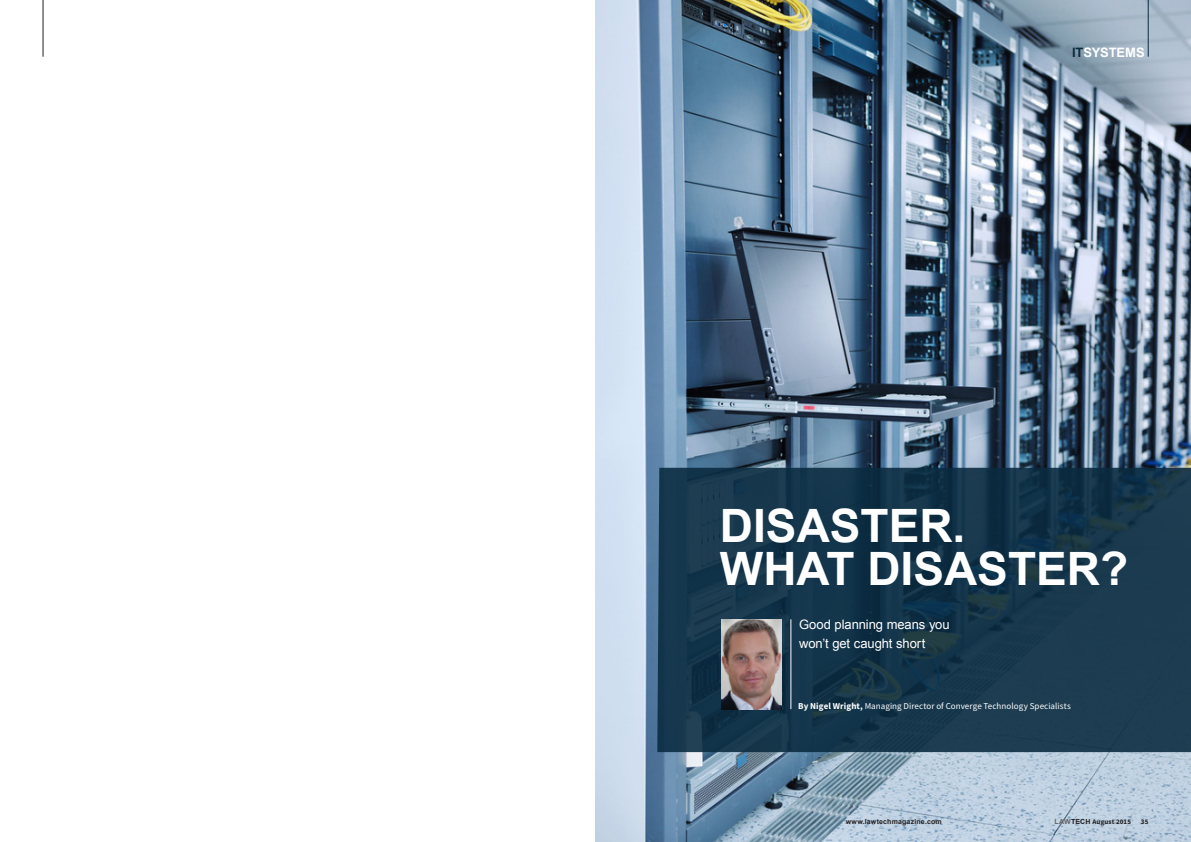
<style>
.page{position:relative;width:1191px;height:842px;background:#fff}
.page>*{position:absolute;margin:0;border:0;box-sizing:border-box;transform-origin:0 0}
.t1{font:700 46px/43px "Arial";color:#fff}
.t2{font:13px/19px "Arial";letter-spacing:-.005em;color:#fff}
.t3{font:700 13px "Arial";letter-spacing:-.005em;color:#fff}
.t4{font:9px "Source Sans Pro";letter-spacing:.005em;color:#fff}
.t5{font:700 7px "Arial";letter-spacing:.025em;color:#231f20}
.t6{font:700 7px "Source Sans Pro";letter-spacing:.02em;color:#231f20}
.s1{color:#0a2b40}
.s2{font-weight:700}
.s3{font-family:"Arial";color:#636366}
.s4{font-family:"Arial"}
</style>
<div class="page">
<hr style="left:43px;top:0;width:1px;height:57px;background:#231f20">
<img style="left:595px;top:0;width:596px;height:842px">
<hr style="left:1148px;top:0;width:1px;height:57px;background:#0a2b40">
<svg style="left:657px;top:468px;width:534px;height:284px;fill:#17384d"></svg>
<hr style="left:790px;top:619px;width:1px;height:90px;background:#fff">
<img style="left:721px;top:619px;width:60px;height:90px">
<h2 class="t3" style="left:1072px;top:43px;width:74px"><span class="s1">IT</span>SYSTEMS</h2>
<h1 class="t1" style="left:720px;top:506px;width:410px">DISASTER.<br>WHAT DISASTER?</h1>
<h2 class="t2" style="left:799px;top:615px;width:152px">Good planning means you won’t get caught short</h2>
<p class="t4" style="left:798px;top:700px;width:274px"><span class="s2">By Nigel Wright,</span> Managing Director of Converge Technology Specialists</p>
<p class="t5" style="left:845px;top:817px;width:98px">www.lawtechmagazine.com</p>
<p class="t6" style="left:1054px;top:817px;width:78px"><span class="s3">LAW</span><span class="s4">TECH</span> August 2015</p>
<p class="t6" style="left:1140px;top:817px;width:9px">35</p>
</div>
